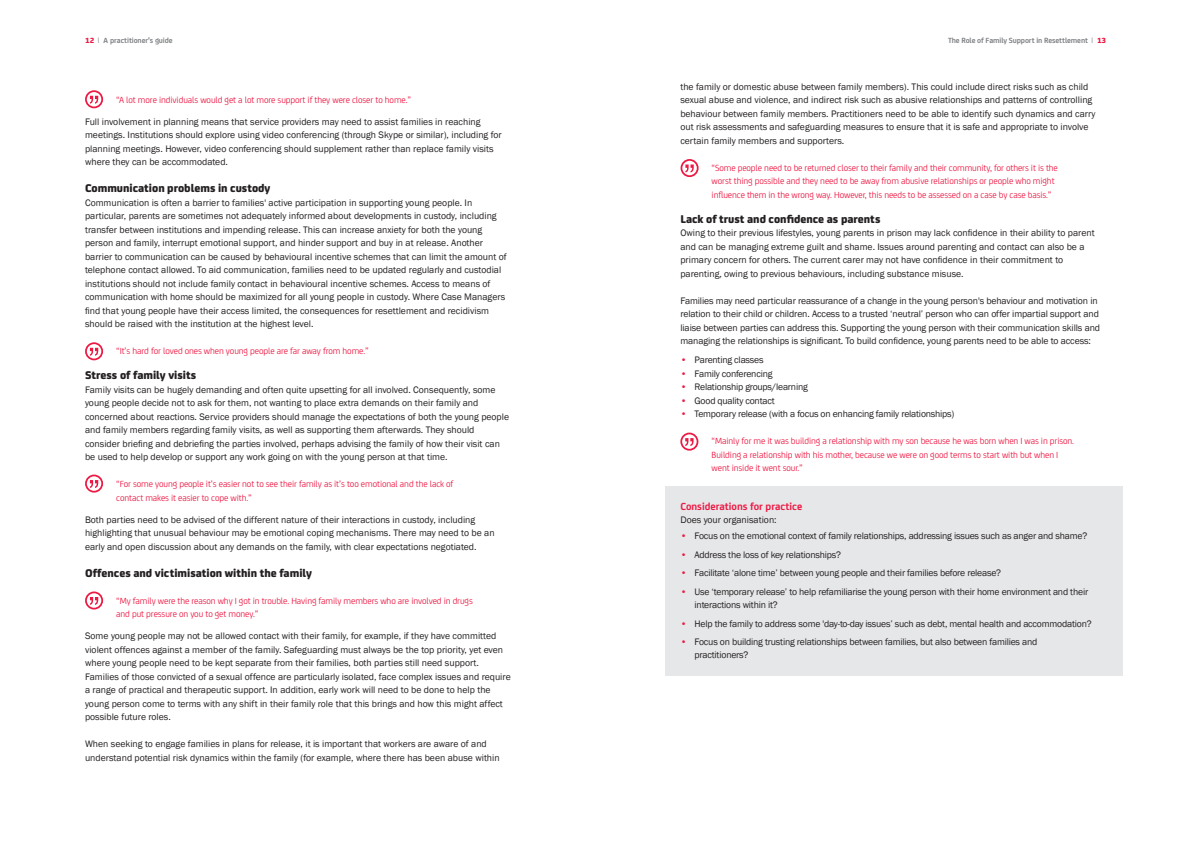
<style>
.page{position:relative;width:1191px;height:842px;background:#fff}
.page>*{position:absolute;margin:0;border:0;box-sizing:border-box;transform-origin:0 0}
.t1{font:800 12px "FS Joey";color:#231f20}
.t2{font:700 11px "FS Joey";color:#ed1943}
.t3{font:9.7px/13.5px "Franklin Gothic";color:#231f20}
.t4{font:9.7px/13px "Franklin Gothic";letter-spacing:-.02em;color:#231f20}
.t5{font:9.5px/13.5px "FS Joey";letter-spacing:-.01em;color:#ed1943}
.t6{font:700 8px "FS Joey";letter-spacing:-.01em;color:#808285}
.s1{font-weight:800;color:#ed1943}
.s2{font-family:"Times";font-weight:400}
.s3{color:#ed1943}
</style>
<div class="page">
<div style="left:665px;top:487px;width:458px;height:189px;background:#e6e7e9"></div>
<div style="left:85px;top:591px;width:18px;height:18px;border:2px solid #ed1943;border-radius:50%"></div>
<svg style="left:90px;top:597px;width:8px;height:8px"></svg>
<div style="left:680px;top:433px;width:18px;height:18px;border:2px solid #ed1943;border-radius:50%"></div>
<svg style="left:685px;top:438px;width:8px;height:8px"></svg>
<div style="left:85px;top:475px;width:18px;height:18px;border:2px solid #ed1943;border-radius:50%"></div>
<svg style="left:90px;top:480px;width:8px;height:8px"></svg>
<div style="left:85px;top:342px;width:18px;height:18px;border:2px solid #ed1943;border-radius:50%"></div>
<svg style="left:90px;top:348px;width:8px;height:8px"></svg>
<div style="left:680px;top:159px;width:18px;height:18px;border:2px solid #ed1943;border-radius:50%"></div>
<svg style="left:685px;top:164px;width:8px;height:8px"></svg>
<div style="left:85px;top:90px;width:18px;height:18px;border:2px solid #ed1943;border-radius:50%"></div>
<svg style="left:90px;top:96px;width:8px;height:8px"></svg>
<p class="t6" style="left:85px;top:34px;width:89px"><span class="s1">12</span> <span class="s2">|</span> A practitioner's guide</p>
<p class="t6" style="left:948px;top:34px;width:160px">The Role of Family Support in Resettlement <span class="s2">|</span> <span class="s1">13</span></p>
<p class="t5" style="left:116px;top:92px;width:296px">“A lot more individuals would get a lot more support if they were closer to home.”</p>
<p class="t3" style="left:85px;top:115px;width:418px">Full involvement in planning means that service providers may need to assist families in reaching meetings. Institutions should explore using video conferencing (through Skype or similar), including for planning meetings. However, video conferencing should supplement rather than replace family visits where they can be accommodated.</p>
<p class="t1" style="left:85px;top:179px;width:187px">Communication problems in custody</p>
<p class="t3" style="left:85px;top:196px;width:423px">Communication is often a barrier to families' active participation in supporting young people. In particular, parents are sometimes not adequately informed about developments in custody, including transfer between institutions and impending release. This can increase anxiety for both the young person and family, interrupt emotional support, and hinder support and buy in at release. Another barrier to communication can be caused by behavioural incentive schemes that can limit the amount of telephone contact allowed. To aid communication, families need to be updated regularly and custodial institutions should not include family contact in behavioural incentive schemes. Access to means of communication with home should be maximized for all young people in custody. Where Case Managers find that young people have their access limited, the consequences for resettlement and recidivism should be raised with the institution at the highest level.</p>
<p class="t5" style="left:116px;top:344px;width:254px">“It’s hard for loved ones when young people are far away from home.”</p>
<p class="t1" style="left:85px;top:366px;width:113px">Stress of family visits</p>
<p class="t3" style="left:85px;top:383px;width:425px">Family visits can be hugely demanding and often quite upsetting for all involved. Consequently, some young people decide not to ask for them, not wanting to place extra demands on their family and concerned about reactions. Service providers should manage the expectations of both the young people and family members regarding family visits, as well as supporting them afterwards. They should consider briefing and debriefing the parties involved, perhaps advising the family of how their visit can be used to help develop or support any work going on with the young person at that time.</p>
<p class="t5" style="left:116px;top:477px;width:338px">“For some young people it’s easier not to see their family as it’s too emotional and the lack of contact makes it easier to cope with.”</p>
<p class="t3" style="left:85px;top:513px;width:411px">Both parties need to be advised of the different nature of their interactions in custody, including highlighting that unusual behaviour may be emotional coping mechanisms. There may need to be an early and open discussion about any demands on the family, with clear expectations negotiated.</p>
<p class="t1" style="left:85px;top:563px;width:228px">Offences and victimisation within the family</p>
<p class="t5" style="left:116px;top:593px;width:358px">“My family were the reason why I got in trouble. Having family members who are involved in drugs and put pressure on you to get money.”</p>
<p class="t3" style="left:85px;top:629px;width:427px">Some young people may not be allowed contact with their family, for example, if they have committed violent offences against a member of the family. Safeguarding must always be the top priority, yet even where young people need to be kept separate from their families, both parties still need support.<br>Families of those convicted of a sexual offence are particularly isolated, face complex issues and require a range of practical and therapeutic support. In addition, early work will need to be done to help the young person come to terms with any shift in their family role that this brings and how this might affect possible future roles.</p>
<p class="t3" style="left:85px;top:737px;width:416px">When seeking to engage families in plans for release, it is important that workers are aware of and understand potential risk dynamics within the family (for example, where there has been abuse within</p>
<p class="t3" style="left:680px;top:80px;width:417px">the family or domestic abuse between family members). This could include direct risks such as child sexual abuse and violence, and indirect risk such as abusive relationships and patterns of controlling behaviour between family members. Practitioners need to be able to identify such dynamics and carry out risk assessments and safeguarding measures to ensure that it is safe and appropriate to involve certain family members and supporters.</p>
<p class="t5" style="left:711px;top:160px;width:348px">“Some people need to be returned closer to their family and their community, for others it is the worst thing possible and they need to be away from abusive relationships or people who might influence them in the wrong way. However, this needs to be assessed on a case by case basis.”</p>
<p class="t1" style="left:680px;top:209px;width:201px">Lack of trust and confidence as parents</p>
<p class="t3" style="left:680px;top:226px;width:416px">Owing to their previous lifestyles, young parents in prison may lack confidence in their ability to parent and can be managing extreme guilt and shame. Issues around parenting and contact can also be a primary concern for others. The current carer may not have confidence in their commitment to parenting, owing to previous behaviours, including substance misuse.</p>
<p class="t3" style="left:680px;top:294px;width:421px">Families may need particular reassurance of a change in the young person's behaviour and motivation in relation to their child or children. Access to a trusted ‘neutral’ person who can offer impartial support and liaise between parties can address this. Supporting the young person with their communication skills and managing the relationships is significant. To build confidence, young parents need to be able to access:</p>
<p class="t4" style="left:680px;top:354px;width:85px"><span class="s3">•</span> Parenting classes</p>
<p class="t4" style="left:680px;top:367px;width:94px"><span class="s3">•</span> Family conferencing</p>
<p class="t4" style="left:680px;top:381px;width:129px"><span class="s3">•</span> Relationship groups/learning</p>
<p class="t4" style="left:680px;top:394px;width:96px"><span class="s3">•</span> Good quality contact</p>
<p class="t4" style="left:680px;top:408px;width:275px"><span class="s3">•</span> Temporary release (with a focus on enhancing family relationships)</p>
<p class="t5" style="left:711px;top:434px;width:364px">“Mainly for me it was building a relationship with my son because he was born when I was in prison.<br>Building a relationship with his mother, because we were on good terms to start with but when I went inside it went sour.”</p>
<p class="t2" style="left:680px;top:498px;width:123px">Considerations for practice</p>
<p class="t3" style="left:680px;top:513px;width:98px">Does your organisation:</p>
<p class="t4" style="left:680px;top:529px;width:408px"><span class="s3">•</span> Focus on the emotional context of family relationships, addressing issues such as anger and shame?</p>
<p class="t4" style="left:680px;top:548px;width:162px"><span class="s3">•</span> Address the loss of key relationships?</p>
<p class="t4" style="left:680px;top:567px;width:322px"><span class="s3">•</span> Facilitate ‘alone time’ between young people and their families before release?</p>
<p class="t4" style="left:694px;top:586px;width:395px;text-indent:-14px"><span class="s3">•</span> Use ‘temporary release’ to help refamiliarise the young person with their home environment and their interactions within it?</p>
<p class="t4" style="left:680px;top:617px;width:413px"><span class="s3">•</span> Help the family to address some 'day-to-day issues’ such as debt, mental health and accommodation?</p>
<p class="t4" style="left:694px;top:636px;width:344px;text-indent:-14px"><span class="s3">•</span> Focus on building trusting relationships between families, but also between families and practitioners?</p>
</div>
